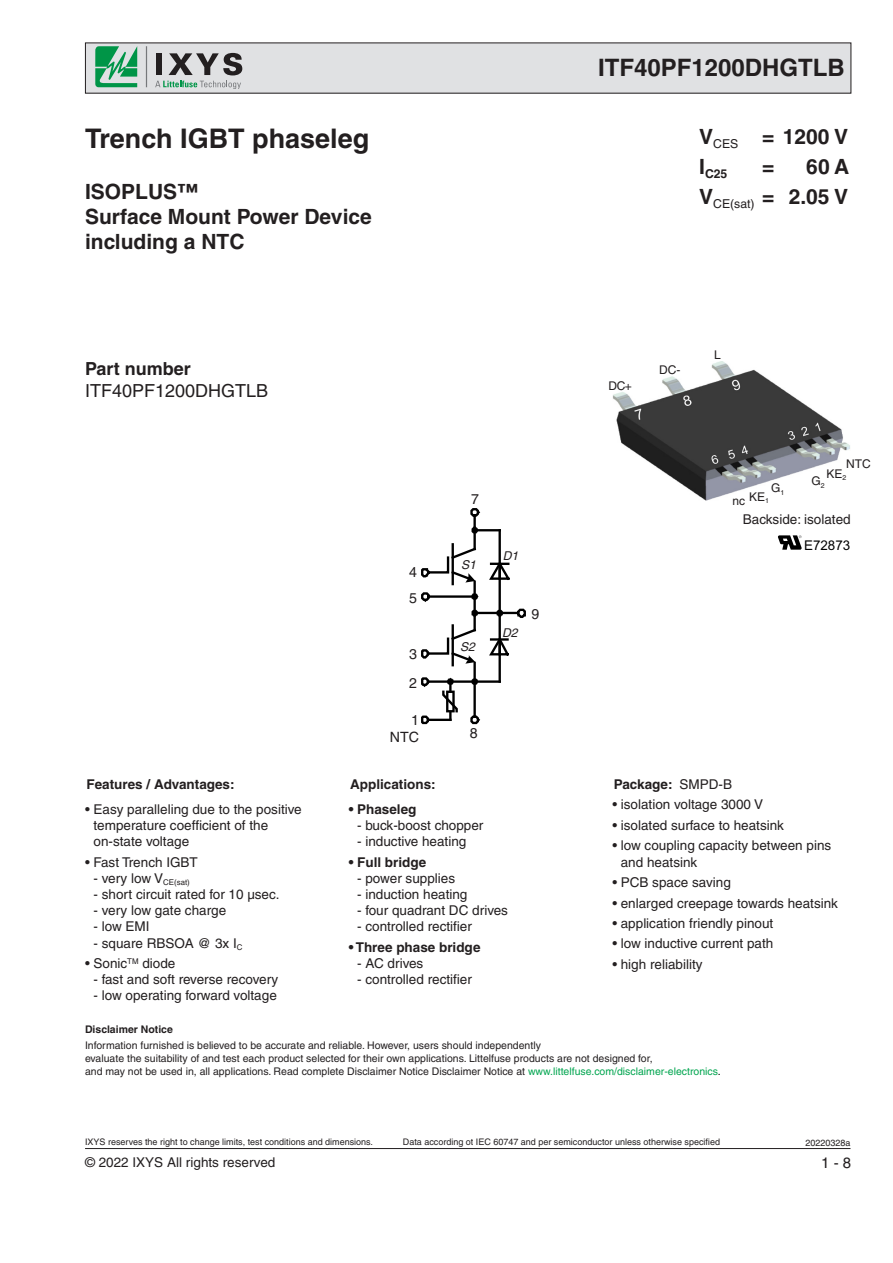
<style>
.page{position:relative;width:893px;height:1263px;background:#fff}
.page>*{position:absolute;margin:0;border:0;box-sizing:border-box;transform-origin:0 0}
.t1{font:700 27px "Helvetica";color:#231f20}
.t2{font:700 24px "Helvetica";color:#231f20}
.t3{font:700 21px "Helvetica";color:#231f20}
.t4{font:18px "Helvetica";color:#231f20}
.t5{font:700 18px "Helvetica";color:#231f20}
.t6{font:15px "Helvetica";color:#231f20}
.t7{font:14.25px "Helvetica";color:#231f20}
.t8{font:13.5px/16.2px "Helvetica";color:#231f20}
.t9{font:700 13.5px "Helvetica";color:#231f20}
.t10{font:13.35px "Arial";color:#000}
.t11{font:700 12.3px "Helvetica";color:#231f20}
.t12{font:italic 12.15px "Helvetica";color:#231f20}
.t13{font:12px "Helvetica";color:#231f20}
.t14{font:10.5px "Helvetica";color:#231f20}
.t15{font:700 10.5px "Helvetica";color:#231f20}
.t16{font:9px "Helvetica";color:#231f20}
.s1{color:#00a54f}
.s2{color:#000}
.s3{font-weight:400}
</style>
<div class="page">
<div style="left:85px;top:43px;width:766px;height:50px;background:#e0e1e3"></div>
<hr style="left:85px;top:1148px;width:765px;height:1px;background:#231f20">
<svg style="left:95px;top:46px;width:42px;height:41px"></svg>
<div style="left:156px;top:53px;width:6px;height:22px;background:#231f20"></div>
<svg style="left:169px;top:53px;width:73px;height:22px"></svg>
<svg style="left:155px;top:81px;width:86px;height:8px"></svg>
<hr style="left:146px;top:46px;width:1px;height:41px;background:#76787b">
<hr style="left:473px;top:530px;width:3px;height:19px;background:#000">
<svg style="left:471px;top:527px;width:8px;height:6px"></svg>
<hr style="left:452px;top:544px;width:2px;height:40px;background:#000">
<svg style="left:421px;top:546px;width:56px;height:36px"></svg>
<svg style="left:497px;top:608px;width:29px;height:10px"></svg>
<hr style="left:475px;top:529px;width:25px;height:2px;background:#000">
<svg style="left:489px;top:562px;width:21px;height:18px"></svg>
<hr style="left:498px;top:530px;width:3px;height:152px;background:#000">
<hr style="left:473px;top:582px;width:3px;height:48px;background:#000">
<hr style="left:452px;top:625px;width:2px;height:40px;background:#000">
<svg style="left:421px;top:627px;width:56px;height:37px"></svg>
<hr style="left:473px;top:663px;width:3px;height:19px;background:#000">
<svg style="left:471px;top:678px;width:7px;height:7px"></svg>
<svg style="left:489px;top:635px;width:20px;height:22px"></svg>
<hr style="left:498px;top:639px;width:3px;height:15px;background:#000">
<hr style="left:428px;top:680px;width:72px;height:3px;background:#000">
<svg style="left:421px;top:677px;width:11px;height:10px"></svg>
<hr style="left:428px;top:595px;width:47px;height:3px;background:#000">
<svg style="left:421px;top:592px;width:11px;height:10px"></svg>
<svg style="left:471px;top:593px;width:8px;height:7px"></svg>
<hr style="left:475px;top:612px;width:25px;height:2px;background:#000">
<svg style="left:471px;top:610px;width:8px;height:7px"></svg>
<hr style="left:473px;top:515px;width:3px;height:14px;background:#000">
<svg style="left:470px;top:508px;width:11px;height:11px"></svg>
<hr style="left:473px;top:681px;width:3px;height:36px;background:#000">
<svg style="left:470px;top:713px;width:11px;height:12px"></svg>
<svg style="left:441px;top:678px;width:18px;height:42px"></svg>
<hr style="left:428px;top:719px;width:22px;height:2px;background:#000">
<svg style="left:421px;top:715px;width:11px;height:10px"></svg>
<img style="left:613px;top:361px;width:237px;height:139px">
<svg style="left:778px;top:535px;width:24px;height:15px"></svg>
<p class="t1" style="left:85px;top:122px;width:286px">Trench IGBT phaseleg</p>
<p class="t3" style="left:85px;top:179px;width:115px">ISOPLUS™</p>
<p class="t3" style="left:85px;top:204px;width:288px">Surface Mount Power Device</p>
<p class="t3" style="left:85px;top:229px;width:161px">including a NTC</p>
<p class="t5" style="left:85px;top:358px;width:107px">Part number</p>
<p class="t4" style="left:85px;top:380px;width:185px">ITF40PF1200DHGTLB</p>
<p class="t7" style="left:409px;top:564px;width:9px">4</p>
<p class="t7" style="left:409px;top:590px;width:9px">5</p>
<p class="t7" style="left:409px;top:646px;width:9px">3</p>
<p class="t7" style="left:409px;top:675px;width:9px">2</p>
<p class="t7" style="left:411px;top:712px;width:9px">1</p>
<p class="t7" style="left:390px;top:729px;width:31px">NTC</p>
<p class="t7" style="left:471px;top:491px;width:9px">7</p>
<p class="t12" style="left:461px;top:557px;width:16px">S1</p>
<p class="t12" style="left:460px;top:639px;width:16px">S2</p>
<p class="t12" style="left:503px;top:549px;width:17px">D1</p>
<p class="t12" style="left:502px;top:625px;width:17px">D2</p>
<p class="t7" style="left:532px;top:606px;width:9px">9</p>
<p class="t7" style="left:470px;top:725px;width:9px">8</p>
<h2 class="t2" style="left:598px;top:53px;width:248px">ITF40PF1200DHGTLB</h2>
<p class="t3" style="left:699px;top:124px;width:150px">V<sub>CES</sub> = 1200 V</p>
<p class="t11" style="left:699px;top:166px;width:30px"><sup>I</sup>C25</p>
<p class="t3" style="left:762px;top:154px;width:14px">=</p>
<p class="t3" style="left:806px;top:154px;width:45px">60A</p>
<p class="t3" style="left:699px;top:184px;width:150px">V<sub>CE(sat)</sub> = 2.05 V</p>
<p class="t13" style="left:608px;top:378px;width:25px">DC+</p>
<p class="t13" style="left:659px;top:363px;width:23px">DC-</p>
<p class="t13" style="left:714px;top:348px;width:8px">L</p>
<p class="t13" style="left:771px;top:481px;width:15px">G<sub>1</sub></p>
<p class="t13" style="left:732px;top:493px;width:14px">nc</p>
<p class="t13" style="left:749px;top:489px;width:21px">KE<sub>1</sub></p>
<p class="t13" style="left:846px;top:457px;width:26px">NTC</p>
<p class="t13" style="left:826px;top:467px;width:21px">KE<sub>2</sub></p>
<p class="t13" style="left:811px;top:474px;width:15px">G<sub>2</sub></p>
<p class="t8" style="left:743px;top:511px;width:109px">Backside: isolated</p>
<p class="t10" style="left:804px;top:537px;width:48px">E72873</p>
<p class="t9" style="left:87px;top:776px;width:150px">Features / Advantages:</p>
<p class="t8" style="left:94px;top:801px;width:210px;text-indent:-8px">• Easy paralleling due to the positive temperature coefficient of the on-state voltage</p>
<p class="t8" style="left:85px;top:854px;width:114px">• Fast Trench IGBT</p>
<p class="t8" style="left:94px;top:870px;width:98px">- very low V<sub>CE(sat)</sub></p>
<p class="t8" style="left:94px;top:886px;width:188px">- short circuit rated for 10 µsec.</p>
<p class="t8" style="left:94px;top:902px;width:134px">- very low gate charge</p>
<p class="t8" style="left:94px;top:918px;width:58px">- low EMI</p>
<p class="t8" style="left:94px;top:935px;width:150px">- square RBSOA @ 3x I<sub>C</sub></p>
<p class="t8" style="left:85px;top:955px;width:92px">• Sonic<sup>TM</sup> diode</p>
<p class="t8" style="left:94px;top:971px;width:186px">- fast and soft reverse recovery</p>
<p class="t8" style="left:94px;top:987px;width:185px">- low operating forward voltage</p>
<p class="t15" style="left:85px;top:1022px;width:89px">Disclaimer Notice</p>
<p class="t14" style="left:85px;top:1040px;width:457px">Information furnished is believed to be accurate and reliable. However, users should independently</p>
<p class="t14" style="left:85px;top:1052px;width:569px">evaluate the suitability of and test each product selected for their own applications. Littelfuse products are not designed for,</p>
<p class="t14" style="left:85px;top:1065px;width:637px">and may not be used in, all applications. Read complete Disclaimer Notice Disclaimer Notice at <span class="s1">www.littelfuse.com/disclaimer-electronics</span><span class="s2">.</span></p>
<p class="t9" style="left:614px;top:776px;width:120px">Package: <span class="s3">SMPD-B</span></p>
<p class="t8" style="left:612px;top:797px;width:152px">• isolation voltage 3000 V</p>
<p class="t8" style="left:612px;top:817px;width:173px">• isolated surface to heatsink</p>
<p class="t8" style="left:621px;top:837px;width:212px;text-indent:-8px">• low coupling capacity between pins and heatsink</p>
<p class="t8" style="left:612px;top:874px;width:120px">• PCB space saving</p>
<p class="t8" style="left:612px;top:895px;width:227px">• enlarged creepage towards heatsink</p>
<p class="t8" style="left:612px;top:915px;width:162px">• application friendly pinout</p>
<p class="t8" style="left:612px;top:935px;width:163px">• low inductive current path</p>
<p class="t8" style="left:612px;top:956px;width:92px">• high reliability</p>
<p class="t9" style="left:350px;top:776px;width:87px">Applications:</p>
<p class="t9" style="left:349px;top:801px;width:69px">• Phaseleg</p>
<p class="t8" style="left:357px;top:817px;width:128px">- buck-boost chopper</p>
<p class="t8" style="left:357px;top:833px;width:111px">- inductive heating</p>
<p class="t9" style="left:349px;top:853px;width:79px">• Full bridge</p>
<p class="t8" style="left:357px;top:870px;width:99px">- power supplies</p>
<p class="t8" style="left:357px;top:886px;width:112px">- induction heating</p>
<p class="t8" style="left:357px;top:902px;width:152px">- four quadrant DC drives</p>
<p class="t8" style="left:357px;top:918px;width:116px">- controlled rectifier</p>
<p class="t9" style="left:349px;top:939px;width:133px">• Three phase bridge</p>
<p class="t8" style="left:357px;top:955px;width:68px">- AC drives</p>
<p class="t8" style="left:357px;top:971px;width:116px">- controlled rectifier</p>
<p class="t16" style="left:85px;top:1136px;width:290px">IXYS reserves the right to change limits, test conditions and dimensions.</p>
<p class="t16" style="left:403px;top:1136px;width:319px">Data according ot IEC 60747 and per semiconductor unless otherwise specified</p>
<p class="t16" style="left:805px;top:1137px;width:47px">20220328a</p>
<p class="t8" style="left:85px;top:1154px;width:192px">© 2022 IXYS All rights reserved</p>
<p class="t6" style="left:821px;top:1154px;width:32px">1 - 8</p>
</div>
